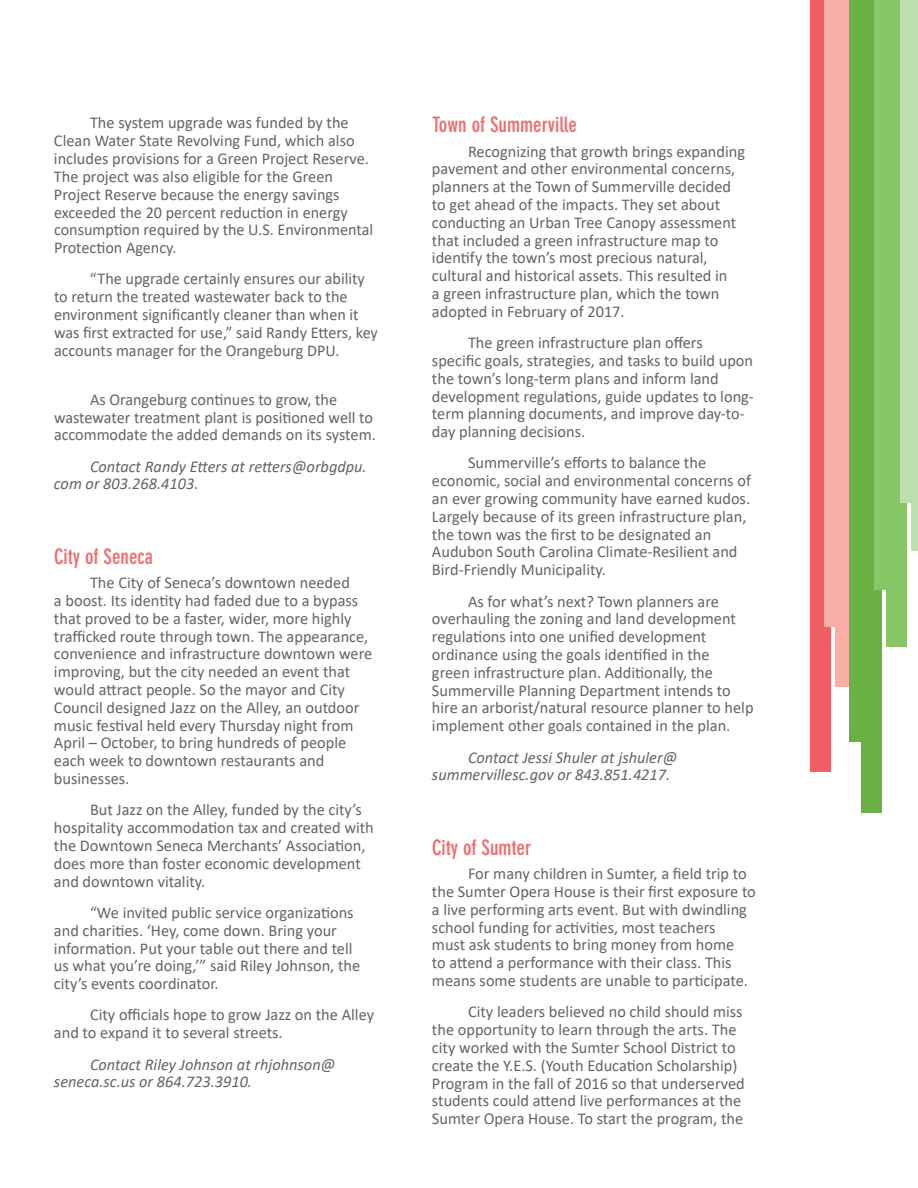
<style>
.page{position:relative;width:918px;height:1188px;background:#fff}
.page>*{position:absolute;margin:0;border:0;box-sizing:border-box;transform-origin:0 0}
.t1{font:700 condensed 21px "DIN Neuzeit Grotesk Std";color:#f26a6c}
.t2{font:16.5px/17.9px "Calibri";color:#636466}
.t3{font:italic 16.5px/17.9px "Calibri";color:#636466}
</style>
<div class="page">
<div style="left:811px;top:0;width:20px;height:772px;background:#f15f65"></div>
<div style="left:836px;top:0;width:20px;height:687px;background:linear-gradient(to bottom,#f8ada5,#f8ada5)"></div>
<div style="left:861px;top:0;width:20px;height:813px;background:#6ab045"></div>
<div style="left:886px;top:0;width:20px;height:647px;background:#87c665"></div>
<div style="left:911px;top:0;width:7px;height:551px;background:#c0dfae"></div>
<div style="left:824px;top:0;width:21px;height:627px;background:#f8ada5"></div>
<div style="left:850px;top:0;width:20px;height:742px;background:#6ab045"></div>
<div style="left:875px;top:0;width:20px;height:590px;background:#87c665"></div>
<div style="left:900px;top:0;width:18px;height:503px;background:#c0dfae"></div>
<p class="t2" style="left:54px;top:114px;width:321px;text-indent:36px">The system upgrade was funded by the Clean Water State Revolving Fund, which also includes provisions for a Green Project Reserve.<br>The project was also eligible for the Green Project Reserve because the energy savings exceeded the 20 percent reduction in energy consumption required by the U.S. Environmental Protection Agency.</p>
<p class="t2" style="left:54px;top:270px;width:325px;text-indent:36px">“The upgrade certainly ensures our ability to return the treated wastewater back to the environment significantly cleaner than when it was first extracted for use,” said Randy Etters, key accounts manager for the Orangeburg DPU.</p>
<p class="t2" style="left:54px;top:390px;width:323px;text-align:center">As Orangeburg continues to grow, the wastewater treatment plant is positioned well to accommodate the added demands on its system.</p>
<p class="t3" style="left:54px;top:457px;width:314px;text-indent:36px">Contact Randy Etters at retters@orbgdpu. com or 803.268.4103.</p>
<p class="t1" style="left:54px;top:544px;width:100px">City of Seneca</p>
<p class="t2" style="left:54px;top:573px;width:320px;text-indent:36px">The City of Seneca’s downtown needed<br>a boost. Its identity had faded due to a bypass that proved to be a faster, wider, more highly trafficked route through town. The appearance, convenience and infrastructure downtown were improving, but the city needed an event that would attract people. So the mayor and City Council designed Jazz on the Alley, an outdoor music festival held every Thursday night from April – October, to bring hundreds of people each week to downtown restaurants and businesses.</p>
<p class="t2" style="left:54px;top:801px;width:321px;text-indent:36px">But Jazz on the Alley, funded by the city’s hospitality accommodation tax and created with the Downtown Seneca Merchants’ Association, does more than foster economic development and downtown vitality.</p>
<p class="t2" style="left:54px;top:903px;width:308px;text-indent:36px">“We invited public service organizations and charities. ‘Hey, come down. Bring your information. Put your table out there and tell us what you’re doing,’” said Riley Johnson, the city’s events coordinator.</p>
<p class="t2" style="left:54px;top:1006px;width:322px;text-indent:36px">City officials hope to grow Jazz on the Alley and to expand it to several streets.</p>
<p class="t3" style="left:54px;top:1054px;width:283px;text-indent:36px">Contact Riley Johnson at rhjohnson@ seneca.sc.us or 864.723.3910.</p>
<p class="t1" style="left:432px;top:112px;width:147px">Town of Summerville</p>
<p class="t2" style="left:432px;top:142px;width:315px;text-indent:36px">Recognizing that growth brings expanding pavement and other environmental concerns, planners at the Town of Summerville decided to get ahead of the impacts. They set about conducting an Urban Tree Canopy assessment that included a green infrastructure map to identify the town’s most precious natural, cultural and historical assets. This resulted in<br>a green infrastructure plan, which the town adopted in February of 2017.</p>
<p class="t2" style="left:432px;top:333px;width:323px;text-indent:36px">The green infrastructure plan offers specific goals, strategies, and tasks to build upon the town’s long-term plans and inform land development regulations, guide updates to long&shy;term planning documents, and improve day-to&shy;day planning decisions.</p>
<p class="t2" style="left:432px;top:454px;width:321px;text-indent:36px">Summerville’s efforts to balance the economic, social and environmental concerns of an ever growing community have earned kudos.<br>Largely because of its green infrastructure plan, the town was the first to be designated an Audubon South Carolina Climate-Resilient and Bird-Friendly Municipality.</p>
<p class="t2" style="left:432px;top:592px;width:323px;text-indent:36px">As for what’s next? Town planners are overhauling the zoning and land development regulations into one unified development ordinance using the goals identified in the<br>green infrastructure plan. Additionally, the Summerville Planning Department intends to hire an arborist/natural resource planner to help implement other goals contained in the plan.</p>
<p class="t3" style="left:432px;top:747px;width:247px;text-indent:36px">Contact Jessi Shuler at jshuler@ summervillesc.gov or 843.851.4217.</p>
<p class="t1" style="left:432px;top:835px;width:101px">City of Sumter</p>
<p class="t2" style="left:432px;top:864px;width:325px;text-indent:36px">For many children in Sumter, a field trip to the Sumter Opera House is their first exposure to a live performing arts event. But with dwindling school funding for activities, most teachers<br>must ask students to bring money from home<br>to attend a performance with their class. This means some students are unable to participate.</p>
<p class="t2" style="left:432px;top:1002px;width:314px;text-indent:36px">City leaders believed no child should miss the opportunity to learn through the arts. The city worked with the Sumter School District to create the Y.E.S. (Youth Education Scholarship)<br>Program in the fall of 2016 so that underserved students could attend live performances at the Sumter Opera House. To start the program, the</p>
</div>
